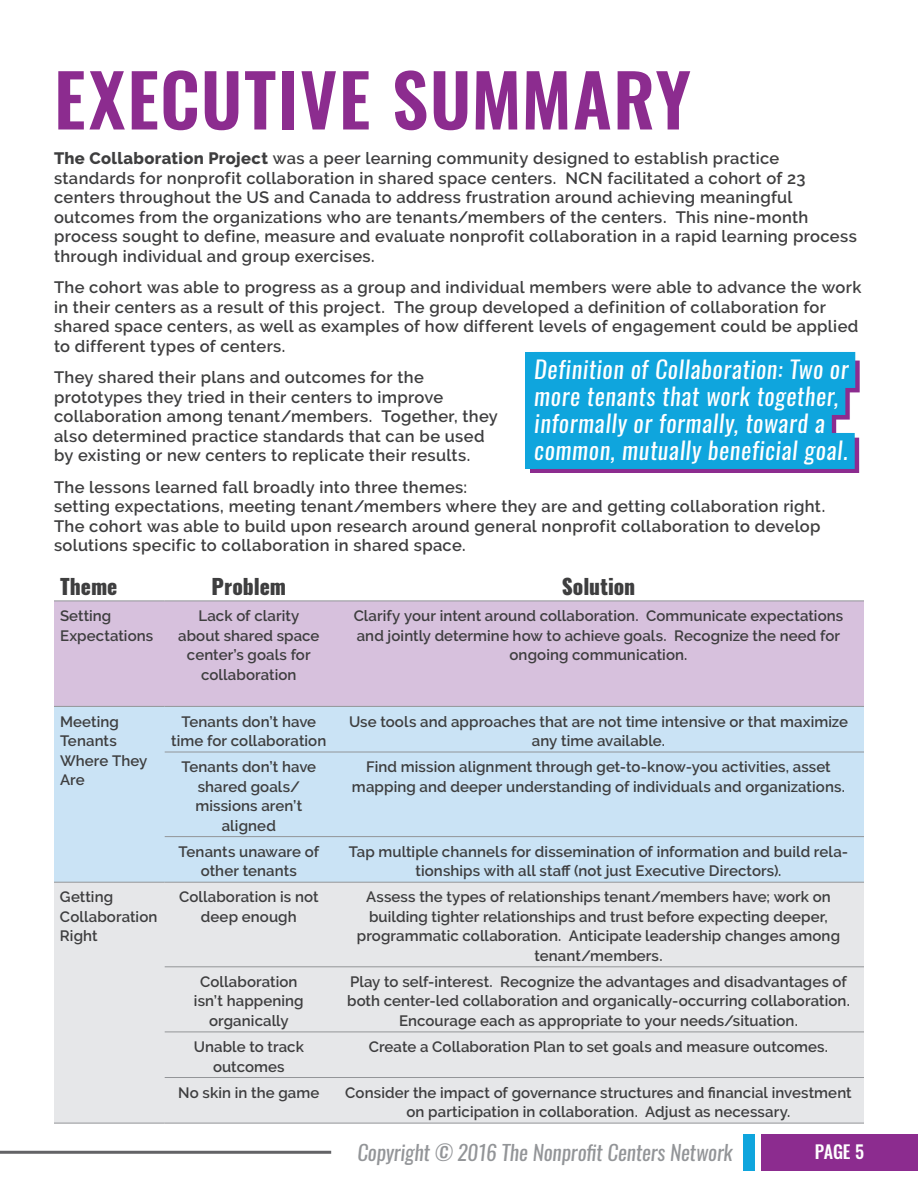
<style>
.page{position:relative;width:918px;height:1188px;background:#fff}
.page>*{position:absolute;margin:0;border:0;box-sizing:border-box;transform-origin:0 0}
.Body{font:600 72px "Oswald";letter-spacing:.02em;color:#8c2c8f}
.Callout{font:italic 24px/27px "Oswald";letter-spacing:.025em;color:#fff}
.t1{font:italic 21px "Oswald";letter-spacing:-.005em;color:#939598}
.t2{font:800 21px "Oswald";letter-spacing:-.005em;color:#3e3e3f}
.t3{font:500 18px "Oswald";color:#fff}
.Body-2{font:600 16.5px/19.5px "Raleway";letter-spacing:.02em;color:#3e3e3f}
.t4{font:600 15px/19.5px "Raleway";letter-spacing:.005em;color:#3e3e3f;text-align:center}
.s1{font-weight:800}
</style>
<div class="page">
<div style="left:761px;top:1134px;width:157px;height:37px;background:#8c2c8f"></div>
<div style="left:743px;top:1134px;width:12px;height:37px;background:#0fa5dd"></div>
<hr style="left:0;top:1151px;width:331px;height:3px;background:#636366">
<div style="left:54px;top:602px;width:810px;height:104px;background:#d7c1dd"></div>
<div style="left:54px;top:707px;width:810px;height:175px;background:#cae3f5"></div>
<div style="left:54px;top:883px;width:810px;height:240px;background:#e6e7e9"></div>
<hr style="left:54px;top:601px;width:111px;height:1px;background:#939598">
<hr style="left:165px;top:601px;width:168px;height:1px;background:#939598">
<hr style="left:333px;top:601px;width:531px;height:1px;background:#939598">
<hr style="left:54px;top:706px;width:111px;height:1px;background:#939598">
<hr style="left:165px;top:706px;width:168px;height:1px;background:#939598">
<hr style="left:333px;top:706px;width:531px;height:1px;background:#939598">
<hr style="left:165px;top:752px;width:168px;height:1px;background:#939598">
<hr style="left:333px;top:752px;width:531px;height:1px;background:#939598">
<hr style="left:165px;top:836px;width:168px;height:1px;background:#939598">
<hr style="left:333px;top:836px;width:531px;height:1px;background:#939598">
<hr style="left:54px;top:882px;width:111px;height:1px;background:#939598">
<hr style="left:165px;top:882px;width:168px;height:1px;background:#939598">
<hr style="left:333px;top:882px;width:531px;height:1px;background:#939598">
<hr style="left:165px;top:966px;width:168px;height:1px;background:#939598">
<hr style="left:333px;top:966px;width:531px;height:1px;background:#939598">
<hr style="left:165px;top:1032px;width:168px;height:1px;background:#939598">
<hr style="left:333px;top:1032px;width:531px;height:1px;background:#939598">
<hr style="left:165px;top:1077px;width:168px;height:1px;background:#939598">
<hr style="left:333px;top:1077px;width:531px;height:1px;background:#939598">
<hr style="left:54px;top:1123px;width:111px;height:1px;background:#939598">
<hr style="left:165px;top:1123px;width:168px;height:1px;background:#939598">
<hr style="left:333px;top:1123px;width:531px;height:1px;background:#939598">
<svg style="left:530px;top:360px;width:330px;height:113px;fill:#8c2c8f"></svg>
<div style="left:525px;top:352px;width:11px;height:117px;background:#0fa5dd"></div>
<div style="left:534px;top:352px;width:321px;height:36px;background:#0fa5dd"></div>
<div style="left:534px;top:379px;width:311px;height:36px;background:#0fa5dd"></div>
<div style="left:534px;top:406px;width:298px;height:36px;background:#0fa5dd"></div>
<div style="left:534px;top:433px;width:321px;height:36px;background:#0fa5dd"></div>
<p class="Body" style="left:54px;top:50px;width:638px">EXECUTIVE SUMMARY</p>
<p class="Body-2" style="left:54px;top:148px;width:804px"><span class="s1">The Collaboration Project</span> was a peer learning community designed to establish practice standards for nonprofit collaboration in shared space centers. NCN facilitated a cohort of 23 centers throughout the US and Canada to address frustration around achieving meaningful outcomes from the organizations who are tenants/members of the centers. This nine-month process sought to define, measure and evaluate nonprofit collaboration in a rapid learning process through individual and group exercises.</p>
<p class="Body-2" style="left:54px;top:277px;width:809px">The cohort was able to progress as a group and individual members were able to advance the work in their centers as a result of this project. The group developed a definition of collaboration for shared space centers, as well as examples of how different levels of engagement could be applied to different types of centers.</p>
<p class="Body-2" style="left:54px;top:367px;width:445px">They shared their plans and outcomes for the prototypes they tried in their centers to improve collaboration among tenant/members. Together, they also determined practice standards that can be used by existing or new centers to replicate their results.</p>
<p class="Body-2" style="left:54px;top:477px;width:773px">The lessons learned fall broadly into three themes:<br>setting expectations, meeting tenant/members where they are and getting collaboration right.<br>The cohort was able to build upon research around general nonprofit collaboration to develop solutions specific to collaboration in shared space.</p>
<p class="t2" style="left:60px;top:572px;width:59px">Theme</p>
<p class="t2" style="left:212px;top:572px;width:76px">Problem</p>
<p class="t2" style="left:562px;top:572px;width:75px">Solution</p>
<p class="t4" style="left:60px;top:606px;width:53px">Setting</p>
<p class="t4" style="left:60px;top:626px;width:95px">Expectations</p>
<p class="Callout" style="left:534px;top:356px;width:316px">Definition of Collaboration: Two or more tenants that work together, informally or formally, toward a common, mutually beneficial goal.</p>
<p class="t4" style="left:178px;top:606px;width:143px">Lack of clarity about shared space center’s goals for collaboration</p>
<p class="t4" style="left:354px;top:606px;width:491px">Clarify your intent around collaboration. Communicate expectations and jointly determine how to achieve goals. Recognize the need for ongoing communication.</p>
<p class="t4" style="left:60px;top:712px;width:89px;text-align:left">Meeting<br>Tenants<br>Where They<br>Are</p>
<p class="t4" style="left:171px;top:712px;width:157px">Tenants don’t have time for collaboration</p>
<p class="t4" style="left:349px;top:712px;width:500px">Use tools and approaches that are not time intensive or that maximize any time available.</p>
<p class="t4" style="left:181px;top:757px;width:136px">Tenants don’t have shared goals/ missions aren’t aligned</p>
<p class="t4" style="left:352px;top:757px;width:495px">Find mission alignment through get-to-know-you activities, asset mapping and deeper understanding of individuals and organizations.</p>
<p class="t4" style="left:179px;top:842px;width:142px">Tenants unaware of other tenants</p>
<p class="t4" style="left:349px;top:842px;width:501px">Tap multiple channels for dissemination of information and build rela&shy;tionships with all staff (not just Executive Directors).</p>
<p class="t4" style="left:60px;top:887px;width:55px">Getting</p>
<p class="t4" style="left:60px;top:907px;width:99px;text-align:left">Collaboration<br>Right</p>
<p class="t4" style="left:179px;top:887px;width:141px">Collaboration is not deep enough</p>
<p class="t4" style="left:357px;top:887px;width:485px">Assess the types of relationships tenant/members have; work on building tighter relationships and trust before expecting deeper, programmatic collaboration. Anticipate leadership changes among tenant/members.</p>
<p class="t4" style="left:194px;top:972px;width:111px">Collaboration isn’t happening organically</p>
<p class="t4" style="left:347px;top:972px;width:504px">Play to self-interest. Recognize the advantages and disadvantages of both center-led collaboration and organically-occurring collaboration.<br>Encourage each as appropriate to your needs/situation.</p>
<p class="t4" style="left:194px;top:1037px;width:112px">Unable to track outcomes</p>
<p class="t4" style="left:369px;top:1037px;width:461px">Create a Collaboration Plan to set goals and measure outcomes.</p>
<p class="t4" style="left:178px;top:1083px;width:143px">No skin in the game</p>
<p class="t4" style="left:345px;top:1083px;width:508px">Consider the impact of governance structures and financial investment on participation in collaboration. Adjust as necessary.</p>
<h3 class="t1" style="left:357px;top:1138px;width:377px">Copyright © 2016 The Nonprofit Centers Network</h3>
<p class="t3" style="left:815px;top:1139px;width:51px">PAGE 5</p>
</div>
